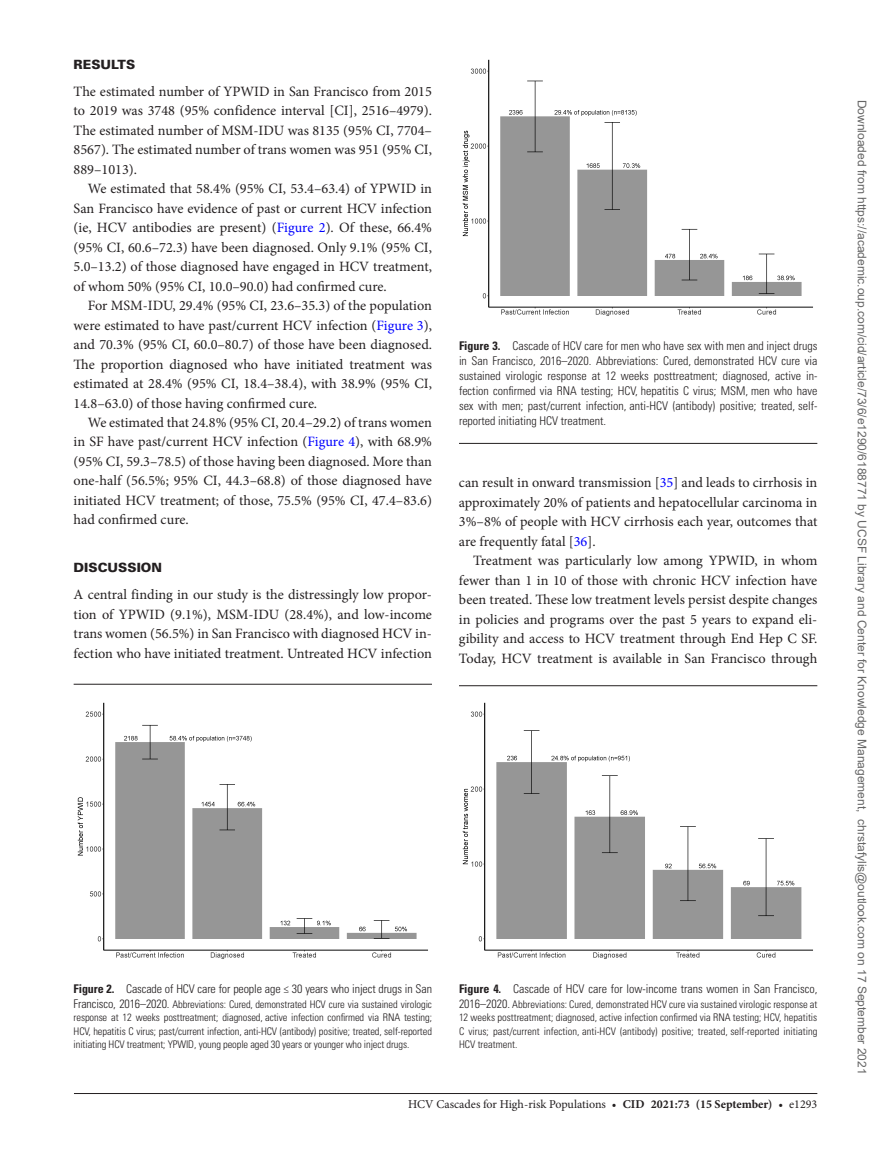
<style>
.page{position:relative;width:891px;height:1174px;background:#fff}
.page>*{position:absolute;margin:0;border:0;box-sizing:border-box;transform-origin:0 0}
.t1{font:14.25px/19.5px "Minion Pro";color:#231f20;text-align:justify}
.t2{font:900 12.75px "Univers LT Std";color:#231f20}
.t3{font:300 condensed 12px/15px "Univers LT Std";color:#231f20;text-align:justify}
.t4{font:12px "Arial";color:#666}
.t5{font:12px "Minion Pro";color:#231f20}
.t6{font:300 condensed 10.5px/13.5px "Univers LT Std";letter-spacing:-.005em;color:#231f20;text-align:justify}
.s1{color:#00f}
.s2{font-weight:700}
.s3{font-size:12px}
</style>
<div class="page">
<hr style="left:74px;top:1093px;width:743px;height:1px;background:#231f20">
<hr style="left:74px;top:684px;width:358px;height:1px;background:#231f20">
<img style="left:77px;top:702px;width:351px;height:257px">
<hr style="left:459px;top:443px;width:358px;height:1px;background:#231f20">
<img style="left:463px;top:59px;width:350px;height:257px">
<hr style="left:459px;top:685px;width:358px;height:1px;background:#231f20">
<img style="left:463px;top:702px;width:350px;height:257px">
<p class="t2" style="left:74px;top:56px;width:63px">RESULTS</p>
<p class="t1" style="left:74px;top:81px;width:360px">The estimated number of YPWID in San Francisco from 2015 to 2019 was 3748 (95% confidence interval [CI], 2516–4979).<br>The estimated number of MSM-IDU was 8135 (95% CI, 7704– 8567). The estimated number of trans women was 951 (95% CI, 889–1013).</p>
<p class="t1" style="left:74px;top:179px;width:360px;text-indent:14px">We estimated that 58.4% (95% CI, 53.4–63.4) of YPWID in San Francisco have evidence of past or current HCV infection (ie, HCV antibodies are present) (<span class="s1">Figure 2</span>). Of these, 66.4% (95% CI, 60.6–72.3) have been diagnosed. Only 9.1% (95% CI, 5.0–13.2) of those diagnosed have engaged in HCV treatment, of whom 50% (95% CI, 10.0–90.0) had confirmed cure.</p>
<p class="t1" style="left:74px;top:296px;width:360px;text-indent:14px">For MSM-IDU, 29.4% (95% CI, 23.6–35.3) of the population were estimated to have past/current HCV infection (<span class="s1">Figure 3</span>), and 70.3% (95% CI, 60.0–80.7) of those have been diagnosed.<br>The proportion diagnosed who have initiated treatment was estimated at 28.4% (95% CI, 18.4–38.4), with 38.9% (95% CI, 14.8–63.0) of those having confirmed cure.</p>
<p class="t1" style="left:74px;top:413px;width:360px;text-indent:14px">We estimated that 24.8% (95% CI, 20.4–29.2) of trans women in SF have past/current HCV infection (<span class="s1">Figure 4</span>), with 68.9% (95% CI, 59.3–78.5) of those having been diagnosed. More than one-half (56.5%; 95% CI, 44.3–68.8) of those diagnosed have initiated HCV treatment; of those, 75.5% (95% CI, 47.4–83.6) had confirmed cure.</p>
<p class="t2" style="left:74px;top:559px;width:90px">DISCUSSION</p>
<p class="t1" style="left:74px;top:585px;width:360px">A central finding in our study is the distressingly low propor&shy;tion of YPWID (9.1%), MSM-IDU (28.4%), and low-income trans women (56.5%) in San Francisco with diagnosed HCV in&shy;fection who have initiated treatment. Untreated HCV infection</p>
<p class="t3" style="left:459px;top:338px;width:360px"><span class="s2">Figure 3.</span> Cascade of HCV care for men who have sex with men and inject drugs in San Francisco, 2016–2020. Abbreviations: Cured, demonstrated HCV cure via sustained virologic response at 12 weeks posttreatment; diagnosed, active in&shy;fection confirmed via RNA testing; HCV, hepatitis C virus; MSM, men who have sex with men; past/current infection, anti-HCV (antibody) positive; treated, self&shy;reported initiating HCV treatment.</p>
<p class="t1" style="left:459px;top:473px;width:360px">can result in onward transmission [<span class="s1">35</span>] and leads to cirrhosis in approximately 20% of patients and hepatocellular carcinoma in 3%–8% of people with HCV cirrhosis each year, outcomes that are frequently fatal [<span class="s1">36</span>].</p>
<p class="t1" style="left:459px;top:551px;width:360px;text-indent:14px">Treatment was particularly low among YPWID, in whom fewer than 1 in 10 of those with chronic HCV infection have been treated. These low treatment levels persist despite changes in policies and programs over the past 5 years to expand eli&shy;gibility and access to HCV treatment through End Hep C SF.<br>Today, HCV treatment is available in San Francisco through</p>
<p class="t3" style="left:74px;top:981px;width:360px"><span class="s2">Figure 2.</span> Cascade of HCV care for people age ≤ 30 years who inject drugs in San</p>
<p class="t6" style="left:74px;top:997px;width:360px"><span class="s3">Francisco, 2016–2020.</span> Abbreviations: Cured, demonstrated HCV cure via sustained virologic response at 12 weeks posttreatment; diagnosed, active infection confirmed via RNA testing; HCV, hepatitis C virus; past/current infection, anti-HCV (antibody) positive; treated, self-reported initiating HCV treatment; YPWID, young people aged 30 years or younger who inject drugs.</p>
<p class="t3" style="left:459px;top:981px;width:360px"><span class="s2">Figure 4.</span> Cascade of HCV care for low-income trans women in San Francisco,</p>
<p class="t6" style="left:459px;top:997px;width:360px"><span class="s3">2016–2020.</span> Abbreviations: Cured, demonstrated HCV cure via sustained virologic response at 12 weeks posttreatment; diagnosed, active infection confirmed via RNA testing; HCV, hepatitis C virus; past/current infection, anti-HCV (antibody) positive; treated, self-reported initiating HCV treatment.</p>
<p class="t5" style="left:408px;top:1096px;width:411px">HCV Cascades for High-risk Populations • <span class="s2">cid 2021:73 (15 September)</span> • e1293</p>
<p class="t4" style="left:866px;top:100px;width:976px;rotate:90deg">Downloaded from https://academic.oup.com/cid/article/73/6/e1290/6188771 by UCSF Library and Center for Knowledge Management, chrstafylis@outlook.com on 17 September 2021</p>
</div>
